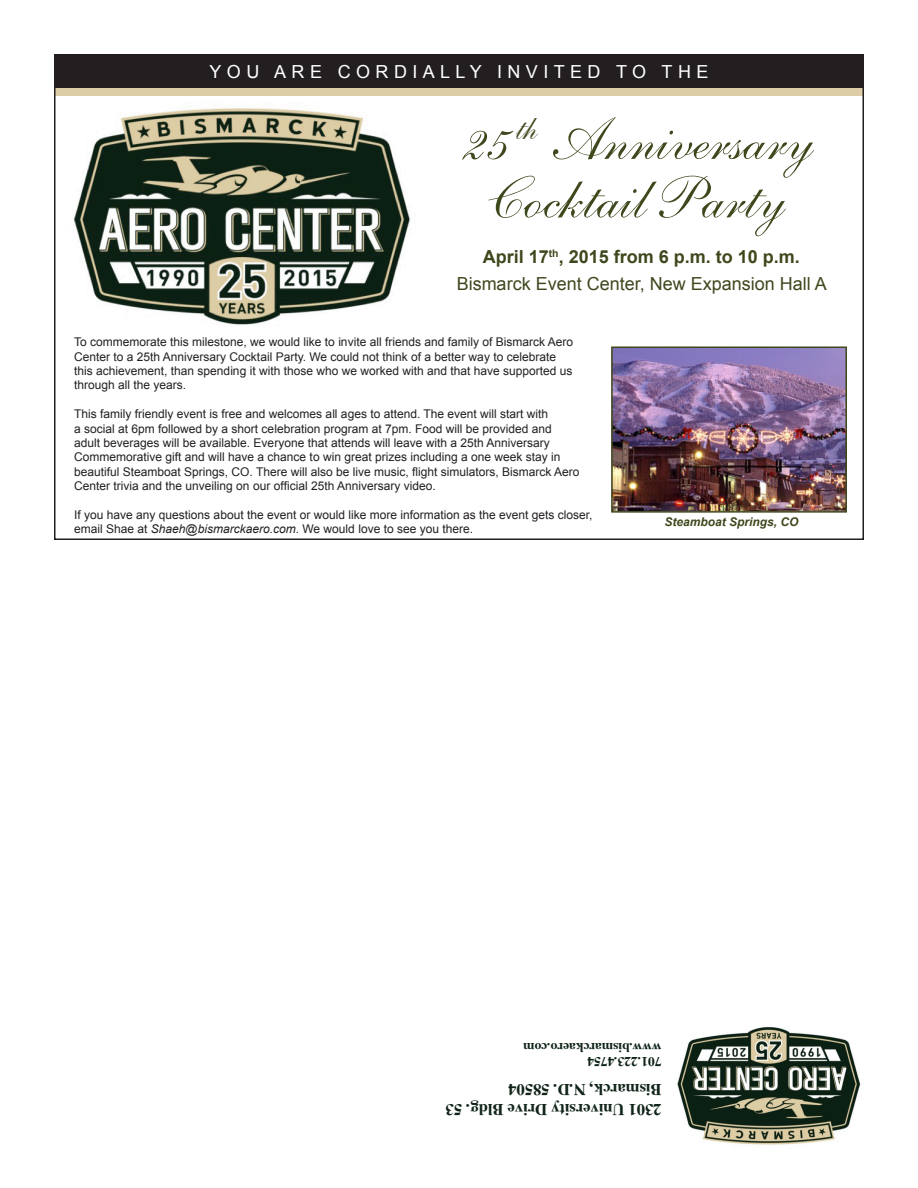
<style>
.page{position:relative;width:918px;height:1188px;background:#fff}
.page>*{position:absolute;margin:0;border:0;box-sizing:border-box;transform-origin:0 0}
.t1{font:60px/58.5px "ATC Jacaranda";color:#3e481d;text-align:center}
.t2{font:18px "Arial";color:#3e481d}
.t3{font:700 18px "Arial";color:#3e481d}
.t4{font:18px "Arial";letter-spacing:.3em;color:#fff}
.t5{font:700 16.5px/19.8px "Times";color:#102418}
.t6{font:700 13.5px/13.5px "Times";color:#102418}
.t7{font:12px/14.4px "Arial";color:#231f20}
.t8{font:italic 700 12px "Arial";color:#3e481d}
.s1{font-style:italic}
</style>
<div class="page">
<img style="left:677px;top:1027px;width:184px;height:118px">
<div style="left:54px;top:71px;width:809px;height:25px;background:#ddcda6"></div>
<img style="left:73px;top:108px;width:337px;height:217px">
<div style="left:55px;top:55px;width:808px;height:33px;background:#231f20"></div>
<img style="left:614px;top:349px;width:230px;height:161px">
<div style="left:611px;top:346px;width:236px;height:167px;border:2px solid #3e481d"></div>
<p class="t4" style="left:210px;top:59px;width:500px">YOU ARE CORDIALLY INVITED TO THE</p>
<p class="t1" style="left:452px;top:112px;width:353px">25 <sup>th</sup> Anniversary<br>Cocktail Party</p>
<p class="t3" style="left:483px;top:244px;width:319px">April 17<sup>th</sup>, 2015 from 6 p.m. to 10 p.m.</p>
<p class="t2" style="left:457px;top:271px;width:372px">Bismarck Event Center, New Expansion Hall A</p>
<p class="t7" style="left:74px;top:335px;width:500px">To commemorate this milestone, we would like to invite all friends and family of Bismarck Aero Center to a 25th Anniversary Cocktail Party. We could not think of a better way to celebrate this achievement, than spending it with those who we worked with and that have supported us through all the years.</p>
<p class="t7" style="left:74px;top:407px;width:507px">This family friendly event is free and welcomes all ages to attend. The event will start with<br>a social at 6pm followed by a short celebration program at 7pm. Food will be provided and adult beverages will be available. Everyone that attends will leave with a 25th Anniversary Commemorative gift and will have a chance to win great prizes including a one week stay in beautiful Steamboat Springs, CO. There will also be live music, flight simulators, Bismarck Aero Center trivia and the unveiling on our official 25th Anniversary video.</p>
<p class="t7" style="left:74px;top:508px;width:520px">If you have any questions about the event or would like more information as the event gets closer, email Shae at <span class="s1">Shaeh@bismarckaero.com</span>. We would love to see you there.</p>
<p class="t8" style="left:665px;top:514px;width:136px">Steamboat Springs, CO</p>
<p class="t6" style="left:662px;top:1069px;width:140px;rotate:-180deg">701.223.4754 www.bismarckaero.com</p>
<p class="t5" style="left:662px;top:1122px;width:217px;rotate:-180deg">2301 University Drive Bldg. 53<br>Bismarck, N.D. 58504</p>
</div>
